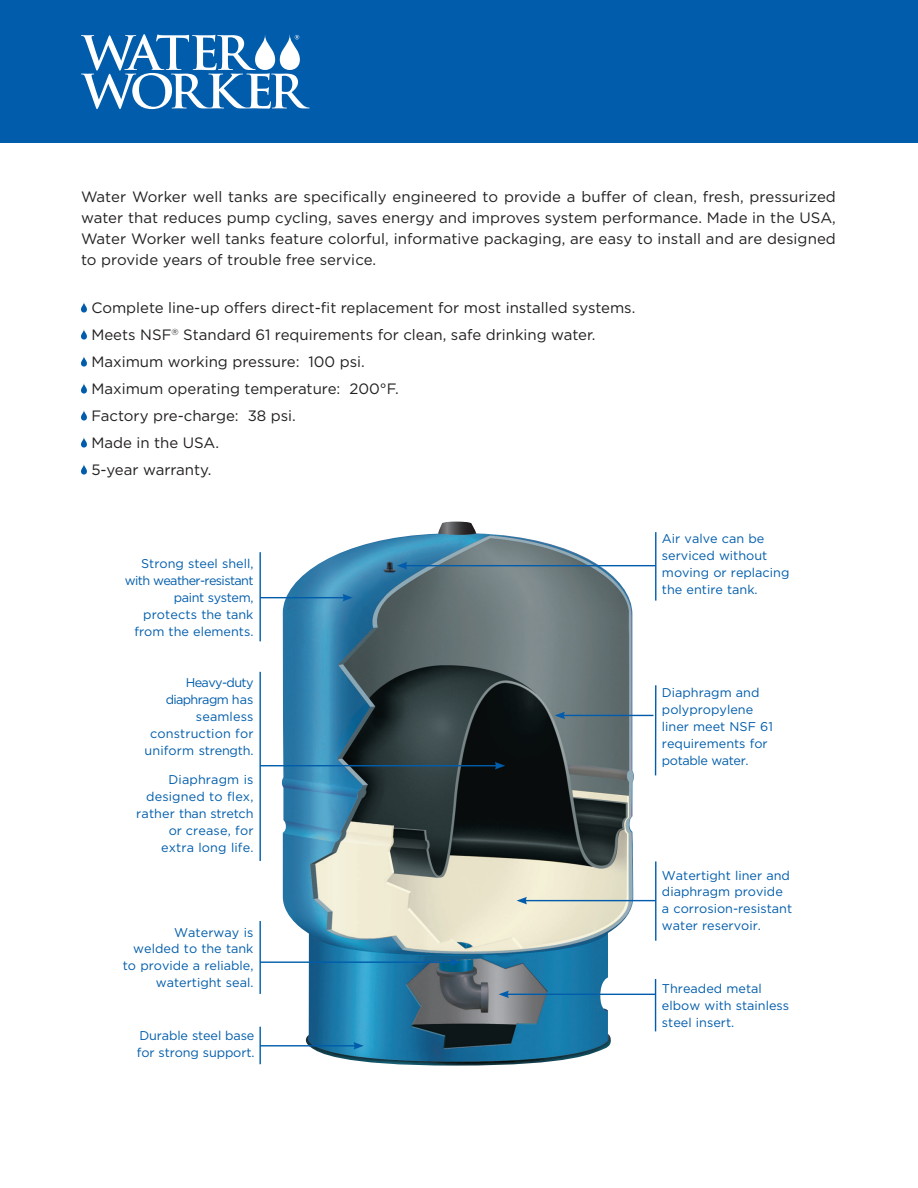
<style>
.page{position:relative;width:918px;height:1188px;background:#fff}
.page>*{position:absolute;margin:0;border:0;box-sizing:border-box;transform-origin:0 0}
.t1{font:15px/21px "Gotham";color:#231f20;text-align:justify}
.Call-outs-FR{font:12.75px/17px "Gotham";color:#015dab;text-align:right}
.Call-outs-FL{font:12.75px/17px "Gotham";color:#015dab}
</style>
<div class="page">
<div style="left:0;top:0;width:918px;height:143px;background:#015dab"></div>
<img style="left:282px;top:522px;width:352px;height:544px">
<hr style="left:260px;top:765px;width:237px;height:1px;background:#015dab">
<svg style="left:495px;top:762px;width:10px;height:8px"></svg>
<hr style="left:260px;top:961px;width:193px;height:2px;background:#015dab">
<svg style="left:450px;top:958px;width:11px;height:8px"></svg>
<hr style="left:260px;top:1045px;width:96px;height:2px;background:#015dab">
<svg style="left:353px;top:1042px;width:11px;height:8px"></svg>
<hr style="left:260px;top:597px;width:85px;height:1px;background:#015dab">
<svg style="left:343px;top:594px;width:10px;height:7px"></svg>
<hr style="left:405px;top:565px;width:251px;height:1px;background:#015dab">
<svg style="left:397px;top:562px;width:10px;height:7px"></svg>
<hr style="left:525px;top:900px;width:131px;height:1px;background:#015dab">
<svg style="left:517px;top:897px;width:10px;height:7px"></svg>
<hr style="left:507px;top:994px;width:149px;height:1px;background:#015dab">
<svg style="left:499px;top:991px;width:10px;height:7px"></svg>
<hr style="left:563px;top:715px;width:90px;height:1px;background:#015dab">
<svg style="left:555px;top:712px;width:10px;height:7px"></svg>
<hr style="left:259px;top:672px;width:2px;height:189px;background:#015dab">
<hr style="left:259px;top:552px;width:2px;height:89px;background:#015dab">
<hr style="left:259px;top:921px;width:2px;height:73px;background:#015dab">
<hr style="left:259px;top:1027px;width:2px;height:37px;background:#015dab">
<hr style="left:655px;top:861px;width:1px;height:80px;background:#015dab">
<hr style="left:655px;top:979px;width:1px;height:52px;background:#015dab">
<hr style="left:655px;top:685px;width:1px;height:90px;background:#015dab">
<hr style="left:655px;top:532px;width:1px;height:69px;background:#015dab">
<svg style="left:81px;top:302px;width:6px;height:11px"></svg>
<svg style="left:81px;top:329px;width:6px;height:11px"></svg>
<svg style="left:81px;top:356px;width:6px;height:11px"></svg>
<svg style="left:81px;top:383px;width:6px;height:11px"></svg>
<svg style="left:81px;top:410px;width:6px;height:11px"></svg>
<svg style="left:81px;top:437px;width:6px;height:11px"></svg>
<svg style="left:81px;top:464px;width:6px;height:11px"></svg>
<svg style="left:81px;top:34px;width:229px;height:75px"></svg>
<p class="t1" style="left:81px;top:185px;width:756px">Water Worker well tanks are specifically engineered to provide a buffer of clean, fresh, pressurized water that reduces pump cycling, saves energy and improves system performance. Made in the USA, Water Worker well tanks feature colorful, informative packaging, are easy to install and are designed to provide years of trouble free service.</p>
<p class="t1" style="left:91px;top:296px;width:546px">Complete line-up offers direct-fit replacement for most installed systems.</p>
<p class="t1" style="left:91px;top:323px;width:506px">Meets NSF<sup>®</sup> Standard 61 requirements for clean, safe drinking water.</p>
<p class="t1" style="left:91px;top:350px;width:275px">Maximum working pressure: 100 psi.</p>
<p class="t1" style="left:91px;top:377px;width:309px">Maximum operating temperature: 200°F.</p>
<p class="t1" style="left:91px;top:404px;width:206px">Factory pre-charge: 38 psi.</p>
<p class="t1" style="left:91px;top:431px;width:129px">Made in the USA.</p>
<p class="t1" style="left:91px;top:458px;width:121px">5-year warranty.</p>
<p class="Call-outs-FR" style="left:125px;top:555px;width:130px">Strong steel shell, with weather-resistant paint system, protects the tank from the elements.</p>
<p class="Call-outs-FR" style="left:144px;top:674px;width:111px">Heavy-duty diaphragm has seamless construction for uniform strength.</p>
<p class="Call-outs-FR" style="left:136px;top:771px;width:119px">Diaphragm is designed to flex, rather than stretch or crease, for extra long life.</p>
<p class="Call-outs-FR" style="left:123px;top:923px;width:132px">Waterway is<br>welded to the tank to provide a reliable, watertight seal.</p>
<p class="Call-outs-FR" style="left:137px;top:1027px;width:119px;text-align:left">Durable steel base for strong support.</p>
<p class="Call-outs-FR" style="left:662px;top:530px;width:129px;text-align:left">Air valve can be serviced without moving or replacing the entire tank.</p>
<p class="Call-outs-FL" style="left:662px;top:684px;width:113px">Diaphragm and polypropylene liner meet NSF 61 requirements for potable water.</p>
<p class="Call-outs-FL" style="left:662px;top:866px;width:132px">Watertight liner and diaphragm provide a corrosion-resistant water reservoir.</p>
<p class="Call-outs-FL" style="left:662px;top:980px;width:129px">Threaded metal elbow with stainless steel insert.</p>
</div>
